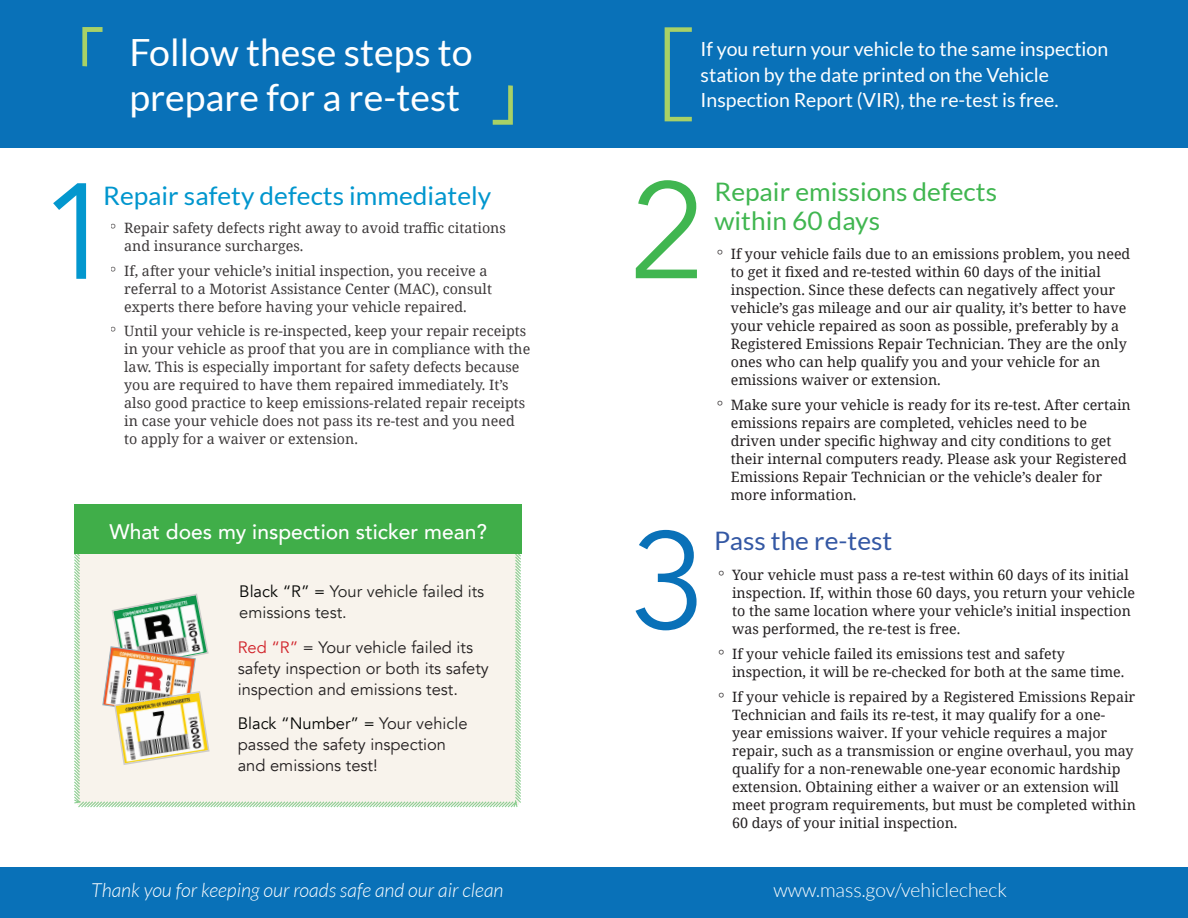
<style>
.page{position:relative;width:1188px;height:918px;background:#fff}
.page>*{position:absolute;margin:0;border:0;box-sizing:border-box;transform-origin:0 0}
.t1{font:135px "Avenir Next";color:#0971b8}
.t2{font:135px "Avenir Next";color:#0096ce}
.t3{font:135px "Avenir Next";color:#40b650}
.t4{font:108px "Freight Text Pro";color:#a8d166}
.t5{font:96px "Freight Text Pro";color:#a8d166}
.t6{font:37.5px/45px "Lato";color:#fff}
.t7{font:25.5px/28.5px "Lato";color:#40b650}
.t8{font:25.5px "Lato";color:#0096ce}
.t9{font:25.5px "Lato";color:#3458a4}
.t10{font:500 21px "Avenir";color:#fff}
.t11{font:19.5px/25.5px "Lato";color:#fff}
.t12{font:italic 300 19.5px "Lato";color:#fff}
.t13{font:300 19.5px "Lato";color:#fff}
.t14{font:16.5px/21px "Avenir";color:#231f20}
.t15{font:16.5px/21px "Avenir";color:#232221}
.t16{font:14.25px/18px "Noto Serif";color:#231f20}
.s1{font-family:"Freight Text Pro"}
.s2{color:#040503}
.s3{color:#d1232a}
</style>
<div class="page">
<div style="left:74px;top:546px;width:448px;height:262px;background:#f8f3ec"></div>
<div style="left:0;top:0;width:1188px;height:147px;background:#0971b8"></div>
<div style="left:74px;top:504px;width:447px;height:50px;background:#40ae49"></div>
<div style="left:0;top:867px;width:1188px;height:51px;background:#0971b8"></div>
<img style="left:102px;top:593px;width:108px;height:173px">
<h3 class="t5" style="left:18px;top:70px;width:48px;rotate:-90deg">¬</h3>
<h3 class="t6" style="left:129px;top:30px;width:345px">Follow these steps to prepare for a re-test</h3>
<h3 class="t5" style="left:577px;top:82px;width:48px;rotate:90deg">¬</h3>
<h2 class="t4" style="left:654px;top:-8px;width:41px">[</h2>
<h3 class="t11" style="left:701px;top:36px;width:409px">If you return your vehicle to the same inspection station by the date printed on the Vehicle<br>Inspection Report (VIR), the re-test is free.</h3>
<h1 class="t2" style="left:38px;top:118px;width:80px">1</h1>
<h1 class="t3" style="left:629px;top:117px;width:80px">2</h1>
<h3 class="t8" style="left:103px;top:182px;width:390px">Repair safety defects immediately</h3>
<p class="t16" style="left:124px;top:218px;width:383px;text-indent:-13px"><span class="s1">°</span> Repair safety defects right away to avoid traffic citations and insurance surcharges.</p>
<p class="t16" style="left:124px;top:261px;width:369px;text-indent:-13px"><span class="s1">°</span> If, after your vehicle’s initial inspection, you receive a referral to a Motorist Assistance Center (MAC), consult experts there before having your vehicle repaired.</p>
<p class="t16" style="left:124px;top:322px;width:408px;text-indent:-13px"><span class="s1">°</span> Until your vehicle is re-inspected, keep your repair receipts in your vehicle as proof that you are in compliance with the law. This is especially important for safety defects because you are required to have them repaired immediately. It’s also good practice to keep emissions-related repair receipts in case your vehicle does not pass its re-test and you need to apply for a waiver or extension.</p>
<h3 class="t10" style="left:110px;top:514px;width:379px">What does my inspection sticker mean?</h3>
<p class="t15" style="left:239px;top:581px;width:247px"><span class="s2">Black “R” =</span> Your vehicle failed its emissions test.</p>
<p class="t14" style="left:238px;top:637px;width:253px"><span class="s3">Red “R”</span> = Your vehicle failed its safety inspection or both its safety inspection and emissions test.</p>
<p class="t14" style="left:238px;top:714px;width:231px"><span class="s2">Black “Number” =</span> Your vehicle passed the safety inspection and emissions test!</p>
<h1 class="t1" style="left:629px;top:467px;width:80px">3</h1>
<h3 class="t7" style="left:714px;top:178px;width:284px">Repair emissions defects within 60 days</h3>
<p class="t16" style="left:731px;top:245px;width:401px;text-indent:-13px"><span class="s1">°</span> If your vehicle fails due to an emissions problem, you need to get it fixed and re-tested within 60 days of the initial inspection. Since these defects can negatively affect your vehicle’s gas mileage and our air quality, it’s better to have your vehicle repaired as soon as possible, preferably by a Registered Emissions Repair Technician. They are the only ones who can help qualify you and your vehicle for an emissions waiver or extension.</p>
<p class="t16" style="left:731px;top:395px;width:402px;text-indent:-13px"><span class="s1">°</span> Make sure your vehicle is ready for its re-test. After certain emissions repairs are completed, vehicles need to be driven under specific highway and city conditions to get their internal computers ready. Please ask your Registered Emissions Repair Technician or the vehicle’s dealer for more information.</p>
<h3 class="t9" style="left:714px;top:526px;width:180px">Pass the re-test</h3>
<p class="t16" style="left:732px;top:566px;width:405px;text-indent:-13px"><span class="s1">°</span> Your vehicle must pass a re-test within 60 days of its initial inspection. If, within those 60 days, you return your vehicle to the same location where your vehicle’s initial inspection was performed, the re-test is free.</p>
<p class="t16" style="left:732px;top:644px;width:394px;text-indent:-13px"><span class="s1">°</span> If your vehicle failed its emissions test and safety inspection, it will be re-checked for both at the same time.</p>
<p class="t16" style="left:732px;top:687px;width:405px;text-indent:-13px"><span class="s1">°</span> If your vehicle is repaired by a Registered Emissions Repair Technician and fails its re-test, it may qualify for a one&shy;year emissions waiver. If your vehicle requires a major repair, such as a transmission or engine overhaul, you may qualify for a non-renewable one-year economic hardship extension. Obtaining either a waiver or an extension will meet program requirements, but must be completed within 60 days of your initial inspection.</p>
<h3 class="t12" style="left:91px;top:880px;width:414px">Thank you for keeping our roads safe and our air clean</h3>
<h3 class="t13" style="left:774px;top:880px;width:235px">www.mass.gov/vehiclecheck</h3>
</div>
